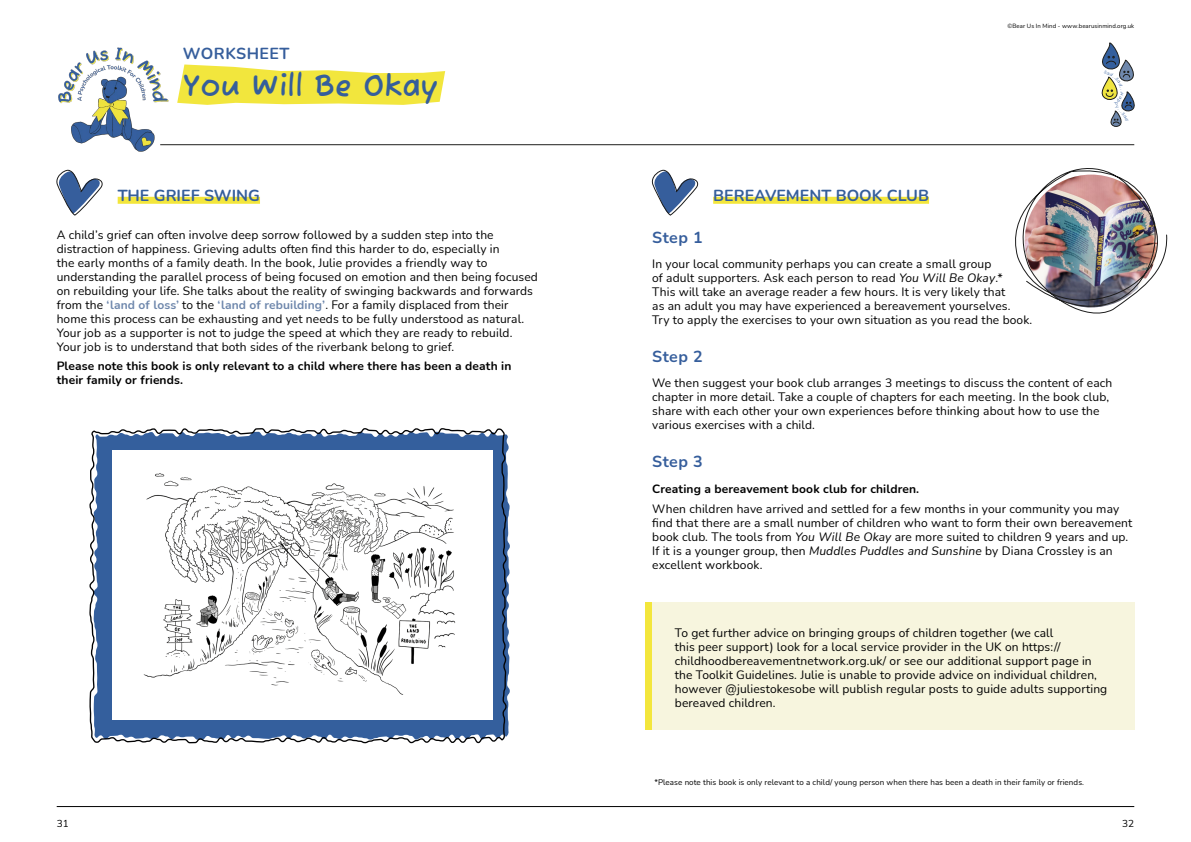
<style>
.page{position:relative;width:1191px;height:842px;background:#fff}
.page>*{position:absolute;margin:0;border:0;box-sizing:border-box;transform-origin:0 0}
.t1{font:700 30px "Fuzzy Bubbles";color:#355e9b}
.t2{font:700 16px "Nunito";color:#355e9b}
.t3{font:700 16px "Nunito";letter-spacing:.025em;color:#365e9c}
.t4{font:12px/14px "Nunito";letter-spacing:.01em;color:#000}
.t5{font:700 12px/14px "Nunito";letter-spacing:.01em;color:#000}
.t6{font:10px "Nunito";color:#000}
.t7{font:8px "Nunito";letter-spacing:.01em;color:#000}
.t8{font:6px "Nunito";letter-spacing:.01em;color:#000}
.s1{font-weight:700;color:#6e87ac}
.s2{font-style:italic}
</style>
<div class="page">
<hr style="left:57px;top:806px;width:1077px;height:1px;background:#000">
<img style="left:58px;top:47px;width:112px;height:105px">
<hr style="left:160px;top:145px;width:974px;height:1px;background:#1e1e1c">
<div style="left:713px;top:197px;width:216px;height:7px;background:#f3e63c"></div>
<div style="left:118px;top:197px;width:142px;height:7px;background:#f3e63c"></div>
<svg style="left:651px;top:170px;width:47px;height:45px"></svg>
<svg style="left:56px;top:170px;width:47px;height:45px"></svg>
<img style="left:999px;top:144px;width:169px;height:170px">
<svg style="left:177px;top:64px;width:268px;height:41px"></svg>
<svg style="left:89px;top:428px;width:418px;height:316px"></svg>
<img style="left:112px;top:451px;width:381px;height:269px">
<div style="left:652px;top:602px;width:482px;height:128px;background:#f7f5de"></div>
<div style="left:645px;top:602px;width:7px;height:128px;background:#f3e63c"></div>
<svg style="left:1101px;top:42px;width:34px;height:85px"></svg>
<h2 class="t3" style="left:183px;top:42px;width:108px">WORKSHEET</h2>
<h1 class="t1" style="left:183px;top:60px;width:257px">You Will Be Okay</h1>
<p class="t8" style="left:1007px;top:22px;width:128px">©Bear Us In Mind - www.bearusinmind.org.uk</p>
<h2 class="t2" style="left:118px;top:184px;width:144px">THE GRIEF SWING</h2>
<h2 class="t2" style="left:713px;top:184px;width:217px">BEREAVEMENT BOOK CLUB</h2>
<p class="t4" style="left:57px;top:227px;width:483px">A child’s grief can often involve deep sorrow followed by a sudden step into the distraction of happiness. Grieving adults often find this harder to do, especially in<br>the early months of a family death. In the book, Julie provides a friendly way to understanding the parallel process of being focused on emotion and then being focused on rebuilding your life. She talks about the reality of swinging backwards and forwards from the <span class="s1">‘land of loss’</span> to the <span class="s1">‘land of rebuilding’</span>. For a family displaced from their home this process can be exhausting and yet needs to be fully understood as natural.<br>Your job as a supporter is not to judge the speed at which they are ready to rebuild.<br>Your job is to understand that both sides of the riverbank belong to grief.</p>
<p class="t5" style="left:57px;top:359px;width:456px">Please note this book is only relevant to a child where there has been a death in their family or friends.</p>
<h2 class="t3" style="left:652px;top:226px;width:52px">Step 1</h2>
<p class="t4" style="left:652px;top:256px;width:382px">In your local community perhaps you can create a small group<br>of adult supporters. Ask each person to read <span class="s2">You Will Be Okay</span>.*<br>This will take an average reader a few hours. It is very likely that<br>as an adult you may have experienced a bereavement yourselves.<br>Try to apply the exercises to your own situation as you read the book.</p>
<h2 class="t3" style="left:652px;top:345px;width:52px">Step 2</h2>
<p class="t4" style="left:652px;top:376px;width:461px">We then suggest your book club arranges 3 meetings to discuss the content of each chapter in more detail. Take a couple of chapters for each meeting. In the book club, share with each other your own experiences before thinking about how to use the various exercises with a child.</p>
<h2 class="t3" style="left:652px;top:451px;width:52px">Step 3</h2>
<p class="t5" style="left:652px;top:481px;width:268px">Creating a bereavement book club for children.</p>
<p class="t4" style="left:652px;top:501px;width:481px">When children have arrived and settled for a few months in your community you may find that there are a small number of children who want to form their own bereavement book club. The tools from <span class="s2">You Will Be Okay</span> are more suited to children 9 years and up.<br>If it is a younger group, then <span class="s2">Muddles Puddles and Sunshine</span> by Diana Crossley is an excellent workbook.</p>
<p class="t4" style="left:675px;top:626px;width:434px">To get further advice on bringing groups of children together (we call<br>this peer support) look for a local service provider in the UK on https:// childhoodbereavementnetwork.org.uk/ or see our additional support page in the Toolkit Guidelines. Julie is unable to provide advice on individual children, however @juliestokesobe will publish regular posts to guide adults supporting bereaved children.</p>
<p class="t7" style="left:654px;top:777px;width:431px">*Please note this book is only relevant to a child/ young person when there has been a death in their family or friends.</p>
<p class="t6" style="left:57px;top:817px;width:13px">31</p>
<p class="t6" style="left:1122px;top:817px;width:13px">32</p>
</div>
